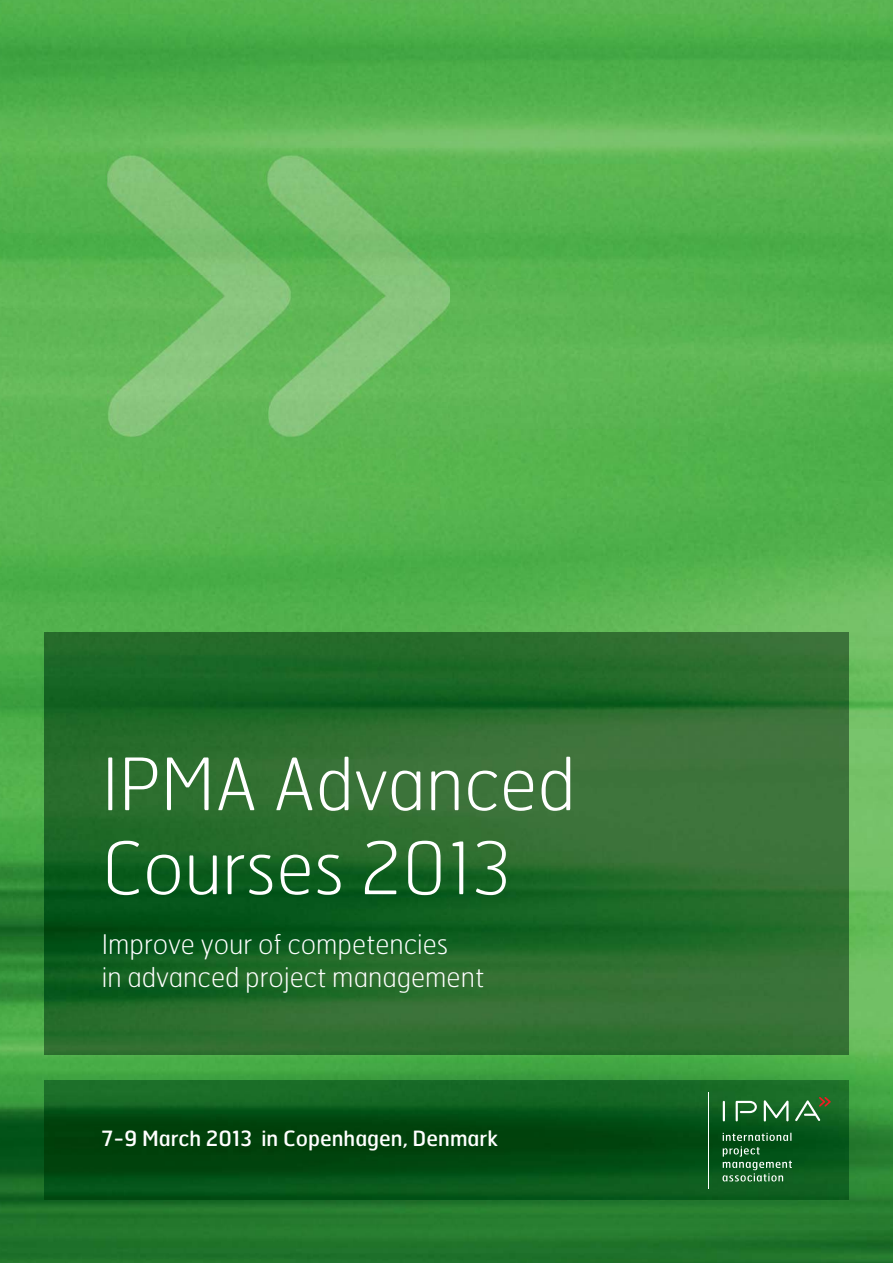
<style>
.page{position:relative;width:893px;height:1263px;background:#fff}
.page>*{position:absolute;margin:0;border:0;box-sizing:border-box;transform-origin:0 0}
.t1{font:100 72px/84px "Hermes";color:#fff}
.t2{font:100 27px/32.4px "Hermes";color:#fff}
.t3{font:21px "Hermes";color:#fff}
</style>
<div class="page">
<img style="left:0;top:0;width:892px;height:1263px">
<img style="left:44px;top:633px;width:804px;height:421px">
<img style="left:44px;top:1080px;width:804px;height:119px">
<img style="left:107px;top:149px;width:342px;height:335px">
<hr style="left:708px;top:1092px;width:1px;height:97px;background:#fff">
<hr style="left:723px;top:1101px;width:2px;height:20px;background:#fff">
<svg style="left:736px;top:1101px;width:21px;height:20px"></svg>
<svg style="left:764px;top:1100px;width:24px;height:22px"></svg>
<svg style="left:795px;top:1097px;width:36px;height:24px"></svg>
<svg style="left:722px;top:1133px;width:70px;height:49px;background:#317141"></svg>
<h1 class="t1" style="left:102px;top:749px;width:475px">IPMA Advanced<br>Courses 2013</h1>
<p class="t2" style="left:102px;top:931px;width:384px">Improve your of competencies<br>in advanced project management</p>
<p class="t3" style="left:102px;top:1130px;width:397px">7-9 March 2013 in Copenhagen, Denmark</p>
</div>
